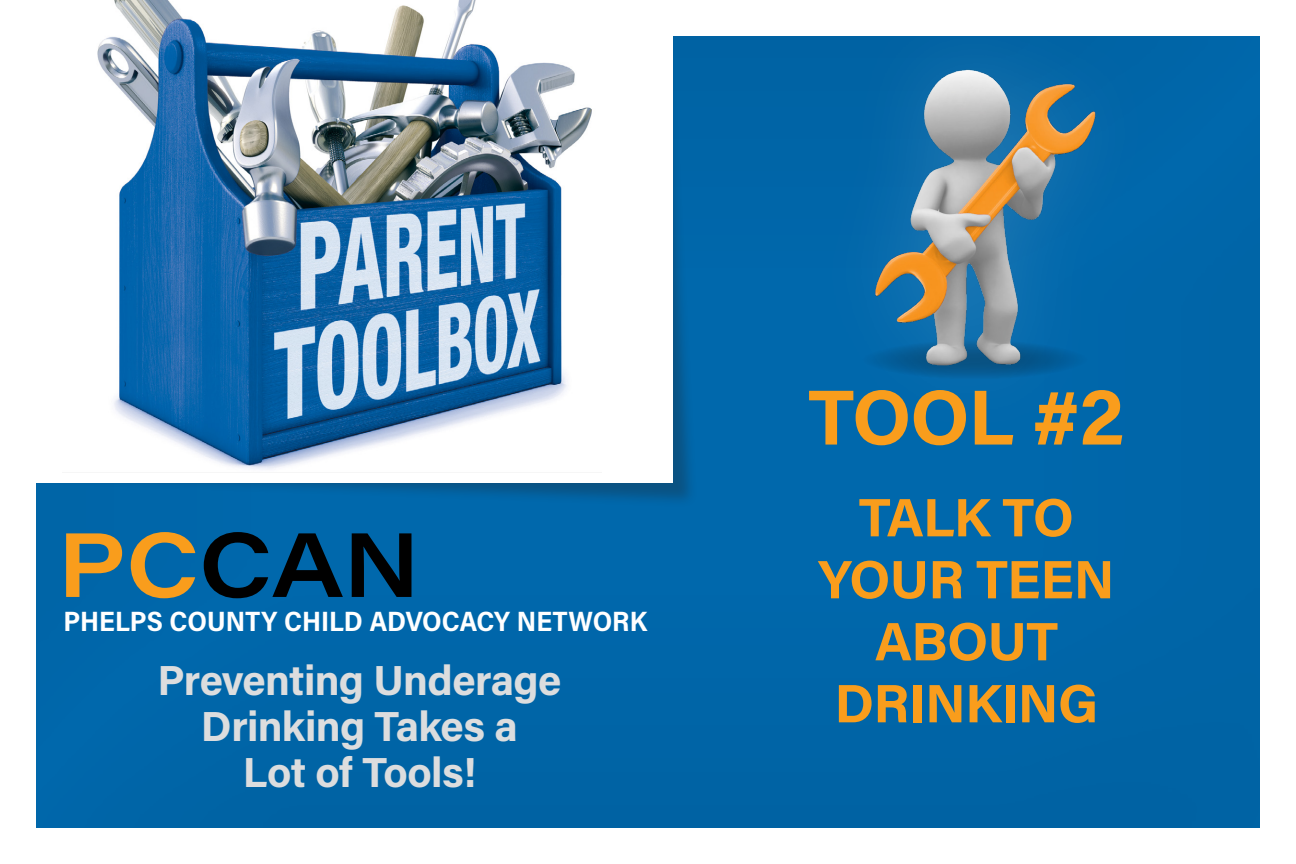
<style>
.page{position:relative;width:1296px;height:864px;background:#fff}
.page>*{position:absolute;margin:0;border:0;box-sizing:border-box;transform-origin:0 0}
.t1{font:600 90px "Acumin Pro Wide";color:#000}
.t2{font:700 78px "Acumin Pro";color:#f99d1c}
.t3{font:700 54px/62px "Acumin Pro";letter-spacing:-.015em;color:#f99d1c;text-align:center}
.t4{font:700 42px/46px "Acumin Pro";letter-spacing:-.015em;color:#dcddde;text-align:center}
.t5{font:700 28px "Acumin Pro Semi Cond";color:#fff}
.s1{color:#f99d1c}
</style>
<div class="page">
<div style="left:34px;top:34px;width:1228px;height:796px;background:#0066a9"></div>
<div style="left:0;top:0;width:697px;height:508px;background:#231f20;opacity:.3"></div>
<div style="left:0;top:0;width:673px;height:483px;background:#fff"></div>
<img style="left:97px;top:0;width:495px;height:470px">
<div style="left:799px;top:0;width:373px;height:445px;background:#fff;opacity:.13"></div>
<img style="left:799px;top:43px;width:357px;height:358px">
<div style="left:0;top:452px;width:36px;height:54px;background:#fff"></div>
<div style="left:613px;top:0;width:101px;height:36px;background:#fff"></div>
<h1 class="t1" style="left:58px;top:500px;width:364px"><span class="s1">PC</span>CAN</h1>
<p class="t5" style="left:64px;top:601px;width:585px">PHELPS COUNTY CHILD ADVOCACY NETWORK</p>
<p class="t4" style="left:157px;top:655px;width:406px">Preventing Underage<br>Drinking Takes a<br>Lot of Tools!</p>
<h2 class="t2" style="left:808px;top:362px;width:318px">TOOL #2</h2>
<p class="t3" style="left:818px;top:484px;width:298px">TALK TO<br>YOUR TEEN<br>ABOUT<br>DRINKING</p>
</div>
